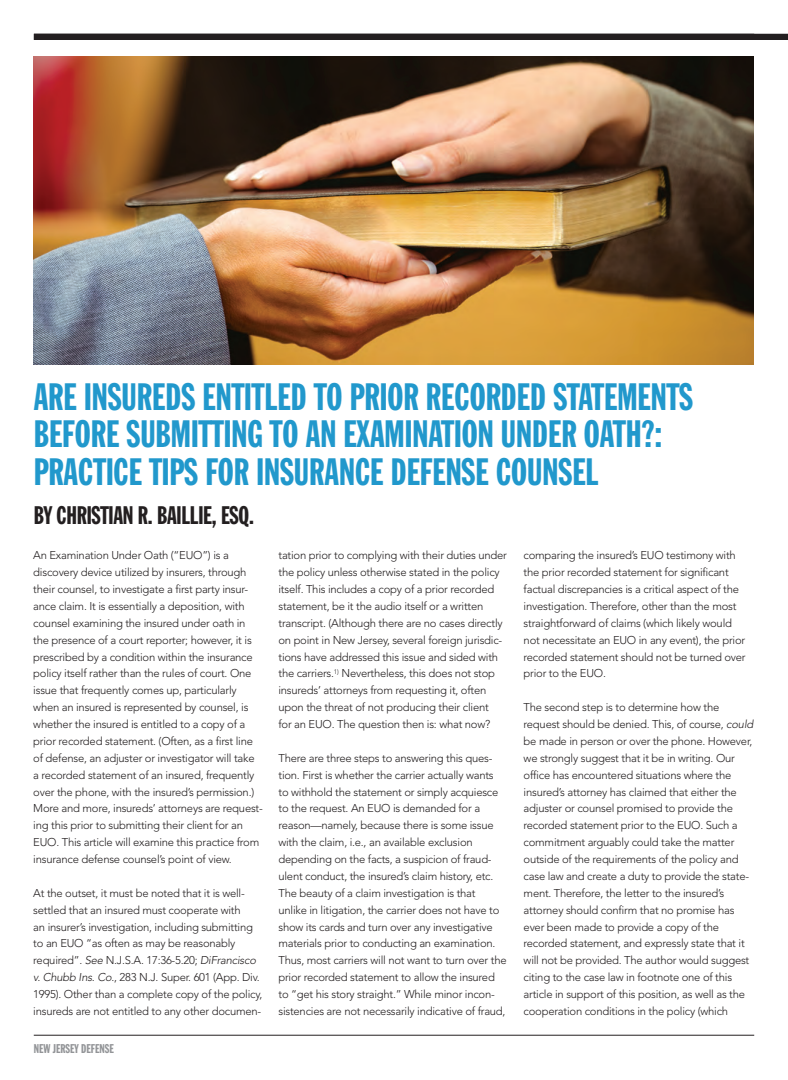
<style>
.page{position:relative;width:788px;height:1080px;background:#fff}
.page>*{position:absolute;margin:0;border:0;box-sizing:border-box;transform-origin:0 0}
.t1{font:37.5px/37.5px "Franklin Gothic Extra Cond";color:#2198cc}
.t2{font:25px "Franklin Gothic Extra Cond";letter-spacing:-.01em;color:#231f20}
.t3{font:12.5px "Franklin Gothic Extra Cond";color:#939598}
.t4{font:300 11.25px/16.9px "Avenir";letter-spacing:-.02em;color:#231f20}
.s1{font-style:italic}
</style>
<div class="page">
<hr style="left:34px;top:1035px;width:720px;height:1px;background:#231f20">
<div style="left:34px;top:34px;width:754px;height:6px;background:#231f20"></div>
<img style="left:34px;top:56px;width:719px;height:309px">
<p class="t1" style="left:34px;top:378px;width:660px">ARE INSUREDS ENTITLED TO PRIOR RECORDED STATEMENTS<br>BEFORE SUBMITTING TO AN EXAMINATION UNDER OATH?:<br>PRACTICE TIPS FOR INSURANCE DEFENSE COUNSEL</p>
<p class="t2" style="left:34px;top:502px;width:221px">BY CHRISTIAN R. BAILLIE, ESQ.</p>
<p class="t4" style="left:33px;top:547px;width:231px">An Examination Under Oath (“EUO”) is a discovery device utilized by insurers, through their counsel, to investigate a first party insur&shy;ance claim. It is essentially a deposition, with counsel examining the insured under oath in the presence of a court reporter; however, it is prescribed by a condition within the insurance policy itself rather than the rules of court. One issue that frequently comes up, particularly when an insured is represented by counsel, is whether the insured is entitled to a copy of a prior recorded statement. (Often, as a first line of defense, an adjuster or investigator will take a recorded statement of an insured, frequently over the phone, with the insured’s permission.)<br>More and more, insureds’ attorneys are request&shy;ing this prior to submitting their client for an EUO. This article will examine this practice from insurance defense counsel’s point of view.</p>
<p class="t4" style="left:33px;top:885px;width:230px">At the outset, it must be noted that it is well&shy;settled that an insured must cooperate with<br>an insurer’s investigation, including submitting to an EUO “as often as may be reasonably required”. <span class="s1">See</span> N.J.S.A. 17:36-5.20; <span class="s1">DiFrancisco v. Chubb Ins. Co</span>., 283 N.J. Super. 601 (App. Div.<br>1995). Other than a complete copy of the policy, insureds are not entitled to any other documen-</p>
<p class="t3" style="left:34px;top:1042px;width:82px">NEW JERSEY DEFENSE</p>
<p class="t4" style="left:278px;top:547px;width:230px">tation prior to complying with their duties under the policy unless otherwise stated in the policy itself. This includes a copy of a prior recorded statement, be it the audio itself or a written transcript. (Although there are no cases directly on point in New Jersey, several foreign jurisdic&shy;tions have addressed this issue and sided with the carriers.<sup>1)</sup> Nevertheless, this does not stop insureds’ attorneys from requesting it, often upon the threat of not producing their client<br>for an EUO. The question then is: what now?</p>
<p class="t4" style="left:278px;top:750px;width:230px">There are three steps to answering this ques&shy;tion. First is whether the carrier actually wants to withhold the statement or simply acquiesce to the request. An EUO is demanded for a reason—namely, because there is some issue with the claim, i.e., an available exclusion depending on the facts, a suspicion of fraud&shy;ulent conduct, the insured’s claim history, etc.<br>The beauty of a claim investigation is that unlike in litigation, the carrier does not have to show its cards and turn over any investigative materials prior to conducting an examination.<br>Thus, most carriers will not want to turn over the prior recorded statement to allow the insured to “get his story straight.” While minor incon&shy;sistencies are not necessarily indicative of fraud,</p>
<p class="t4" style="left:523px;top:547px;width:223px">comparing the insured’s EUO testimony with the prior recorded statement for significant factual discrepancies is a critical aspect of the investigation. Therefore, other than the most straightforward of claims (which likely would not necessitate an EUO in any event), the prior recorded statement should not be turned over prior to the EUO.</p>
<p class="t4" style="left:523px;top:699px;width:231px">The second step is to determine how the request should be denied. This, of course, <span class="s1">could </span>be made in person or over the phone. However, we strongly suggest that it be in writing. Our office has encountered situations where the insured’s attorney has claimed that either the adjuster or counsel promised to provide the recorded statement prior to the EUO. Such a commitment arguably could take the matter outside of the requirements of the policy and case law and create a duty to provide the state&shy;ment. Therefore, the letter to the insured’s attorney should confirm that no promise has ever been made to provide a copy of the recorded statement, and expressly state that it will not be provided. The author would suggest citing to the case law in footnote one of this article in support of this position, as well as the cooperation conditions in the policy (which</p>
</div>
